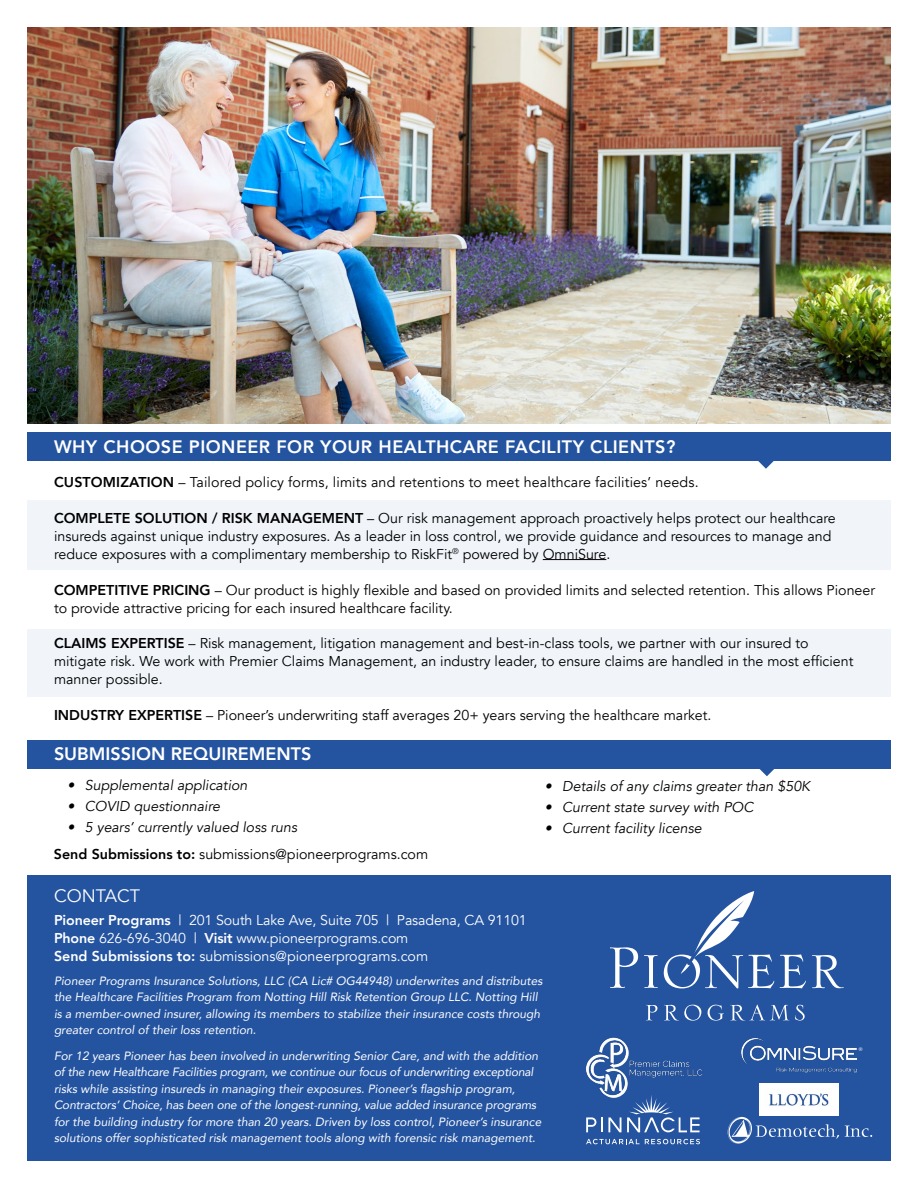
<style>
.page{position:relative;width:918px;height:1188px;background:#fff}
.page>*{position:absolute;margin:0;border:0;box-sizing:border-box;transform-origin:0 0}
.t1{font:800 18px "Avenir";letter-spacing:.025em;color:#fff}
.t2{font:800 18px "Avenir";color:#fff}
.t3{font:18px "Avenir";color:#fff}
.t4{font:14.25px/18px "Avenir";color:#000}
.t5{font:italic 14.25px/27px "Avenir";color:#000}
.t6{font:14.25px/18px "Avenir";letter-spacing:-.01em;color:#fff}
.t7{font:italic 12px/16.5px "Avenir";color:#fff}
.t8{font:5.1px "Helvetica";color:#fff}
.s1{font-weight:800}
.s2{font-weight:800;font-style:normal}
.s3{font-style:normal}
</style>
<div class="page">
<div style="left:27px;top:741px;width:864px;height:28px;background:#2454a0"></div>
<svg style="left:759px;top:769px;width:15px;height:7px"></svg>
<div style="left:27px;top:875px;width:864px;height:286px;background:#2454a0"></div>
<svg style="left:610px;top:947px;width:28px;height:41px"></svg>
<svg style="left:644px;top:955px;width:14px;height:33px"></svg>
<svg style="left:780px;top:954px;width:26px;height:34px"></svg>
<svg style="left:812px;top:955px;width:32px;height:33px"></svg>
<svg style="left:646px;top:1005px;width:11px;height:15px"></svg>
<svg style="left:664px;top:1005px;width:37px;height:16px"></svg>
<svg style="left:708px;top:1005px;width:16px;height:16px"></svg>
<svg style="left:730px;top:1005px;width:59px;height:16px"></svg>
<svg style="left:795px;top:1005px;width:10px;height:16px"></svg>
<svg style="left:664px;top:891px;width:110px;height:97px"></svg>
<img style="left:27px;top:27px;width:864px;height:396px">
<div style="left:27px;top:433px;width:864px;height:28px;background:#2454a0"></div>
<div style="left:27px;top:629px;width:864px;height:67px;background:#f1f5fa"></div>
<div style="left:27px;top:501px;width:864px;height:69px;background:#f1f5fa"></div>
<hr style="left:543px;top:559px;width:63px;height:1px;background:#000">
<svg style="left:758px;top:461px;width:16px;height:8px"></svg>
<svg style="left:845px;top:1125px;width:27px;height:12px"></svg>
<svg style="left:728px;top:1117px;width:111px;height:27px"></svg>
<svg style="left:586px;top:1117px;width:35px;height:15px"></svg>
<svg style="left:627px;top:1097px;width:73px;height:35px"></svg>
<svg style="left:586px;top:1139px;width:114px;height:5px"></svg>
<img style="left:586px;top:1037px;width:117px;height:60px">
<img style="left:741px;top:1038px;width:116px;height:34px">
<img style="left:759px;top:1084px;width:79px;height:32px">
<p class="t1" style="left:54px;top:433px;width:623px">WHY CHOOSE PIONEER FOR YOUR HEALTHCARE FACILITY CLIENTS?</p>
<p class="t4" style="left:54px;top:473px;width:646px"><span class="s1">CUSTOMIZATION</span> – Tailored policy forms, limits and retentions to meet healthcare facilities’ needs.</p>
<p class="t4" style="left:54px;top:509px;width:783px"><span class="s1">COMPLETE SOLUTION / RISK MANAGEMENT</span> – Our risk management approach proactively helps protect our healthcare insureds against unique industry exposures. As a leader in loss control, we provide guidance and resources to manage and reduce exposures with a complimentary membership to RiskFit<sup>®</sup> powered by OmniSure.</p>
<p class="t4" style="left:54px;top:581px;width:823px"><span class="s1">COMPETITIVE PRICING</span> – Our product is highly flexible and based on provided limits and selected retention. This allows Pioneer to provide attractive pricing for each insured healthcare facility.</p>
<p class="t4" style="left:54px;top:635px;width:801px"><span class="s1">CLAIMS EXPERTISE</span> – Risk management, litigation management and best-in-class tools, we partner with our insured to mitigate risk. We work with Premier Claims Management, an industry leader, to ensure claims are handled in the most efficient manner possible.</p>
<p class="t4" style="left:54px;top:707px;width:659px"><span class="s1">INDUSTRY EXPERTISE</span> – Pioneer’s underwriting staff averages 20+ years serving the healthcare market.</p>
<p class="t2" style="left:54px;top:740px;width:259px">SUBMISSION REQUIREMENTS</p>
<p class="t5" style="left:67px;top:772px;width:181px">• Supplemental application</p>
<p class="t5" style="left:67px;top:793px;width:154px">• COVID questionnaire</p>
<p class="t5" style="left:54px;top:814px;width:376px;text-indent:14px">• 5 years’ currently valued loss runs<br><span class="s2">Send Submissions to:</span> <span class="s3">submissions@pioneerprograms.com</span></p>
<p class="t5" style="left:545px;top:773px;width:267px">• Details of any claims greater than $50K</p>
<p class="t5" style="left:545px;top:794px;width:210px">• Current state survey with POC</p>
<p class="t5" style="left:545px;top:815px;width:159px">• Current facility license</p>
<p class="t3" style="left:54px;top:885px;width:88px">CONTACT</p>
<p class="t6" style="left:54px;top:911px;width:474px"><span class="s1">Pioneer Programs</span> | 201 South Lake Ave, Suite 705 | Pasadena, CA 91101<br><span class="s1">Phone</span> 626-696-3040 | <span class="s1">Visit</span> www.pioneerprograms.com<br><span class="s1">Send Submissions to:</span> submissions@pioneerprograms.com</p>
<p class="t7" style="left:54px;top:972px;width:490px">Pioneer Programs Insurance Solutions, LLC (CA Lic# OG44948) underwrites and distributes the Healthcare Facilities Program from Notting Hill Risk Retention Group LLC. Notting Hill is a member-owned insurer, allowing its members to stabilize their insurance costs through greater control of their loss retention.</p>
<p class="t7" style="left:54px;top:1047px;width:489px">For 12 years Pioneer has been involved in underwriting Senior Care, and with the addition of the new Healthcare Facilities program, we continue our focus of underwriting exceptional risks while assisting insureds in managing their exposures. Pioneer’s flagship program, Contractors’ Choice, has been one of the longest-running, value added insurance programs for the building industry for more than 20 years. Driven by loss control, Pioneer’s insurance solutions offer sophisticated risk management tools along with forensic risk management.</p>
<p class="t8" style="left:859px;top:1045px;width:5px">®</p>
</div>
